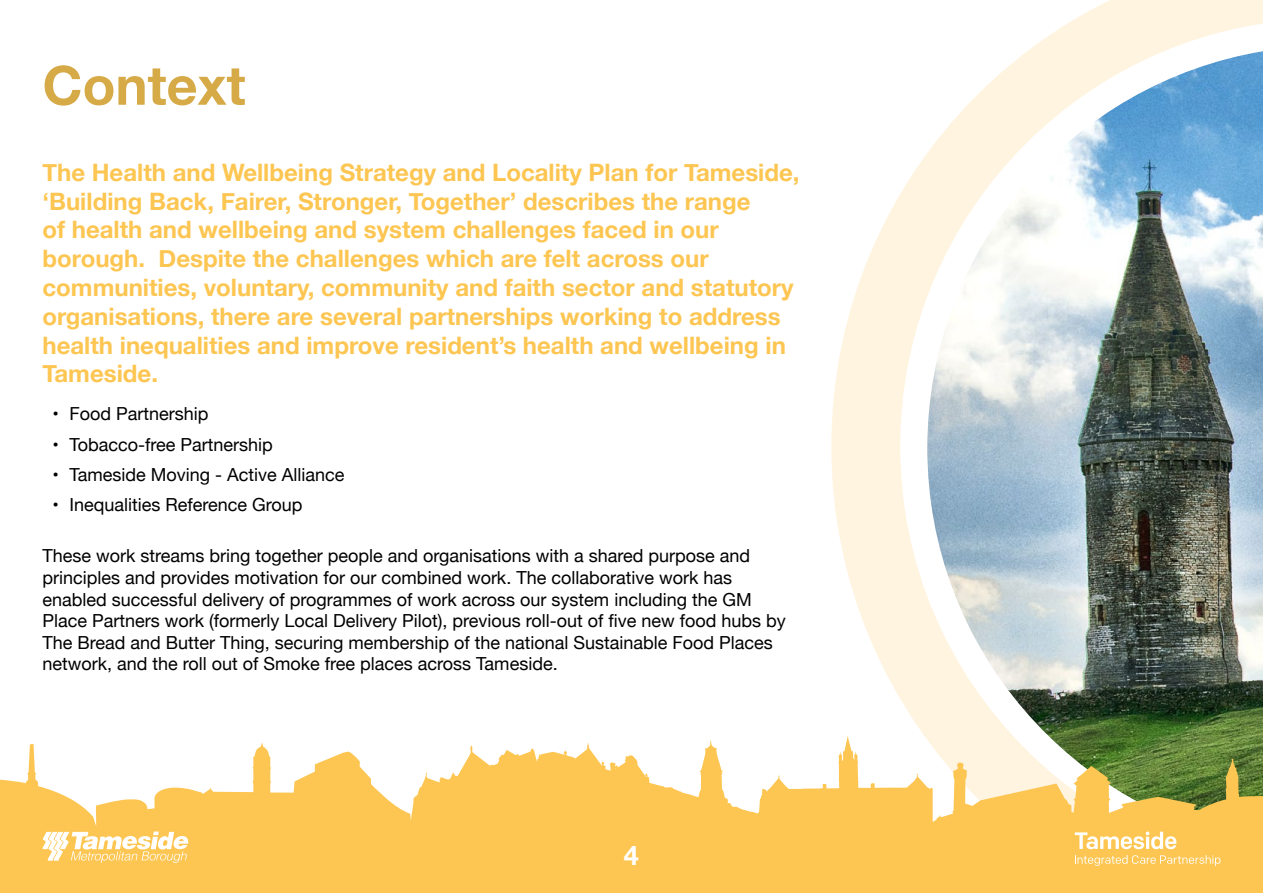
<style>
.page{position:relative;width:1263px;height:893px;background:#fff}
.page>*{position:absolute;margin:0;border:0;box-sizing:border-box;transform-origin:0 0}
.t1{font:700 54px "Helvetica Neue";color:#d6aa47}
.t2{font:700 27px "Helvetica Neue";color:#fff}
.t3{font:700 24px/28.8px "Helvetica Neue";color:#fdc652}
.t4{font:18px/21.6px "Helvetica Neue";color:#000}
</style>
<div class="page">
<svg style="left:831px;top:0;width:432px;height:698px"></svg>
<svg style="left:900px;top:19px;width:363px;height:717px"></svg>
<img style="left:927px;top:51px;width:336px;height:685px">
<svg style="left:0;top:736px;width:1263px;height:157px;fill:#fdc652"></svg>
<svg style="left:1075px;top:855px;width:145px;height:11px;background:#fdd174"></svg>
<svg style="left:1075px;top:831px;width:101px;height:18px"></svg>
<svg style="left:42px;top:831px;width:147px;height:32px"></svg>
<h1 class="t1" style="left:43px;top:43px;width:205px">Context</h1>
<p class="t3" style="left:43px;top:158px;width:758px">The Health and Wellbeing Strategy and Locality Plan for Tameside, ‘Building Back, Fairer, Stronger, Together’ describes the range<br>of health and wellbeing and system challenges faced in our borough. Despite the challenges which are felt across our communities, voluntary, community and faith sector and statutory organisations, there are several partnerships working to address health inequalities and improve resident’s health and wellbeing in Tameside.</p>
<p class="t4" style="left:53px;top:404px;width:158px">• Food Partnership</p>
<p class="t4" style="left:53px;top:434px;width:222px">• Tobacco-free Partnership</p>
<p class="t4" style="left:53px;top:464px;width:294px">• Tameside Moving - Active Alliance</p>
<p class="t4" style="left:53px;top:495px;width:252px">• Inequalities Reference Group</p>
<p class="t4" style="left:43px;top:546px;width:745px">These work streams bring together people and organisations with a shared purpose and principles and provides motivation for our combined work. The collaborative work has enabled successful delivery of programmes of work across our system including the GM Place Partners work (formerly Local Delivery Pilot), previous roll-out of five new food hubs by The Bread and Butter Thing, securing membership of the national Sustainable Food Places network, and the roll out of Smoke free places across Tameside.</p>
<h2 class="t2" style="left:624px;top:834px;width:17px">4</h2>
</div>
